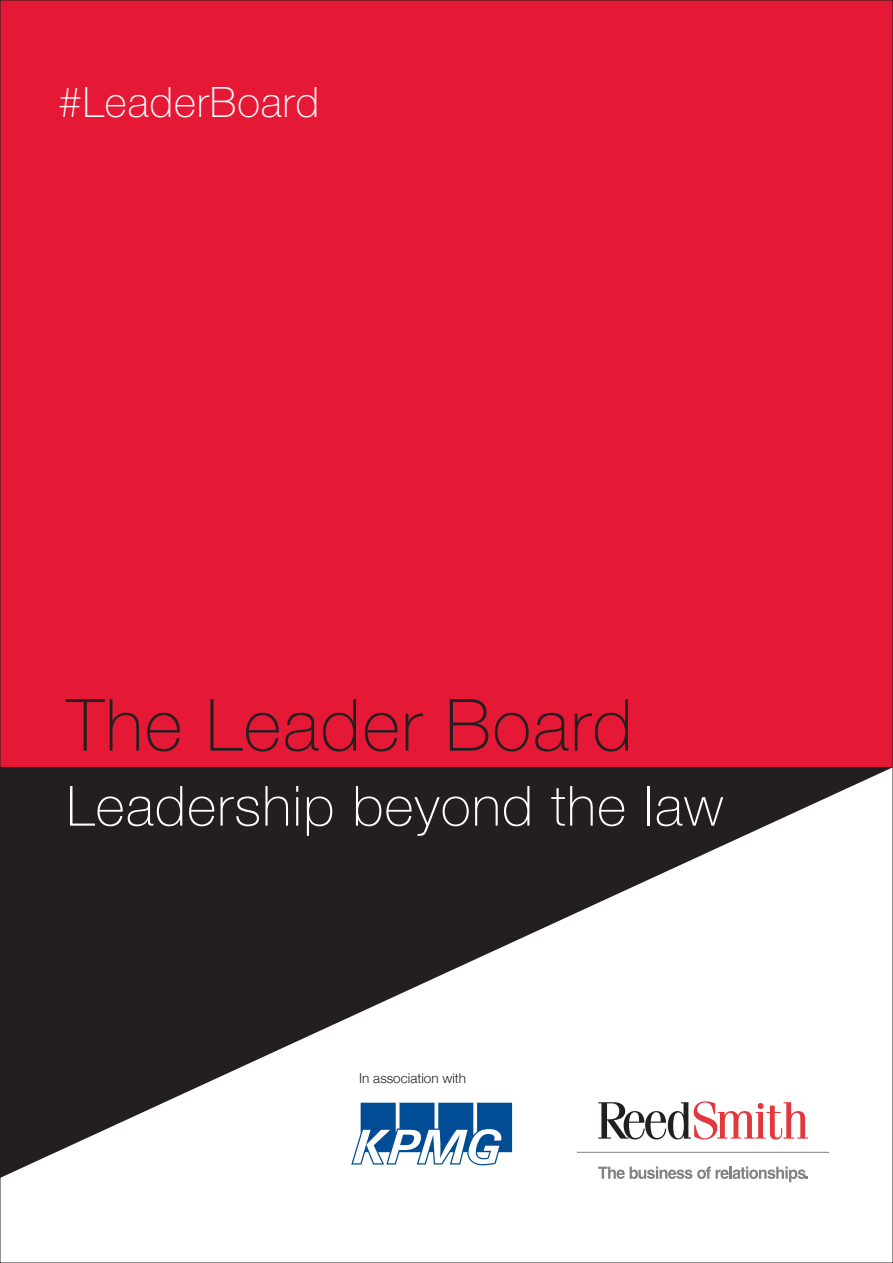
<style>
.page{position:relative;width:893px;height:1263px;background:#fff}
.page>*{position:absolute;margin:0;border:0;box-sizing:border-box;transform-origin:0 0}
.t1{font:100 72px "Helvetica Neue";letter-spacing:.025em;color:#231f20}
.t2{font:100 55.5px "Helvetica Neue";letter-spacing:.025em;color:#fff}
.t3{font:100 42px "Helvetica Neue";letter-spacing:.025em;color:#fff}
.t4{font:300 13.5px "Helvetica Neue";color:#231f20}
</style>
<div class="page">
<svg style="left:2px;top:767px;width:889px;height:410px;fill:#231f20"></svg>
<div style="left:0;top:0;width:893px;height:767px;background:#e51836"></div>
<hr style="left:577px;top:1152px;width:252px;height:1px;background:#808285">
<svg style="left:598px;top:1166px;width:210px;height:16px"></svg>
<svg style="left:598px;top:1101px;width:210px;height:38px"></svg>
<svg style="left:351px;top:1103px;width:161px;height:62px"></svg>
<p class="t3" style="left:58px;top:79px;width:262px">#LeaderBoard</p>
<p class="t1" style="left:67px;top:685px;width:567px">The Leader Board</p>
<p class="t2" style="left:67px;top:775px;width:658px">Leadership beyond the law</p>
<p class="t4" style="left:359px;top:1069px;width:108px">In association with</p>
</div>
